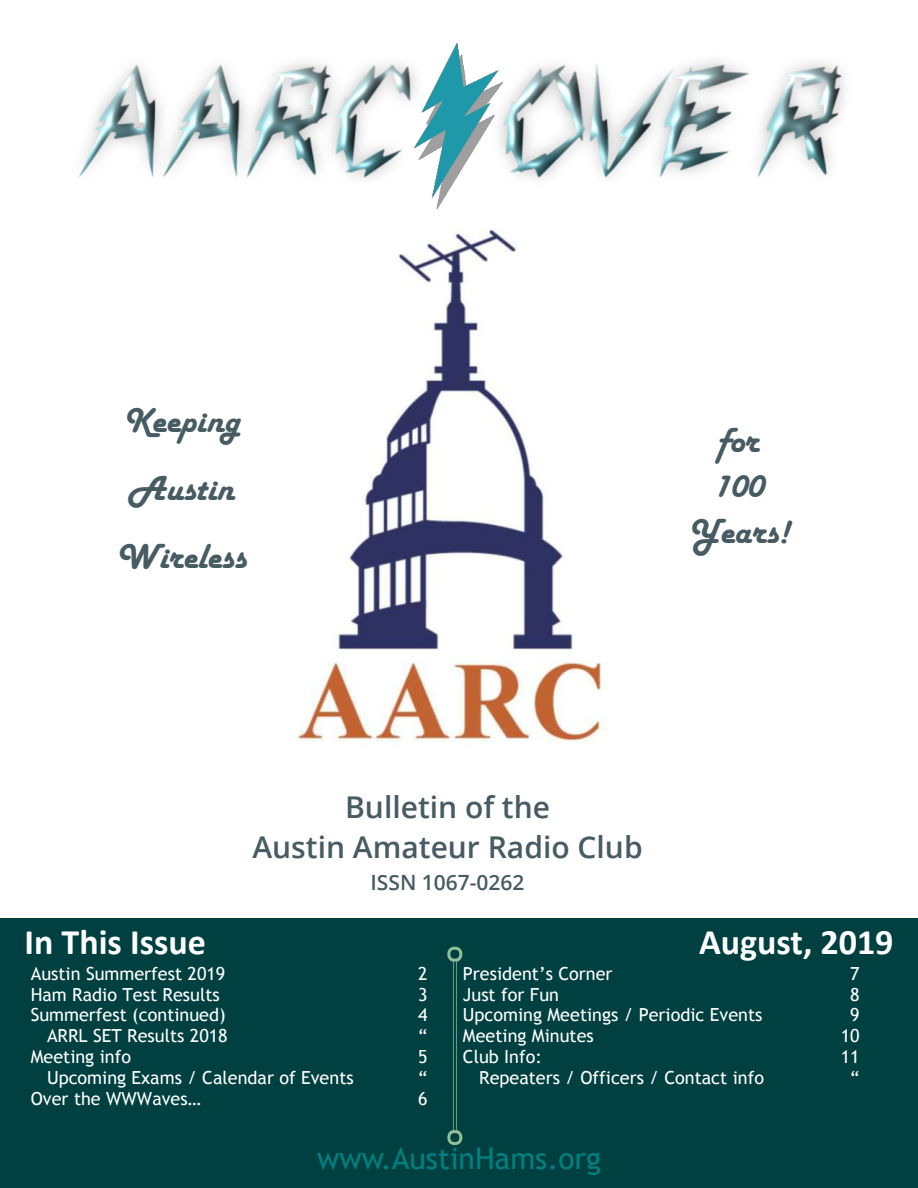
<style>
.page{position:relative;width:918px;height:1188px;background:#fff}
.page>*{position:absolute;margin:0;border:0;box-sizing:border-box;transform-origin:0 0}
.t1{font:36px/68.2px "Harlow Solid";color:#475b62;text-align:center}
.t2{font:700 36px "Calibri";color:#fff}
.t3{font:600 30px/41px "Open Sans";color:#475b62;text-align:center}
.t4{font:30px "Trebuchet MS";color:#008080}
.t5{font:600 21px "Open Sans";color:#475b62}
.t6{font:18px "Trebuchet MS";color:#fff}
</style>
<div class="page">
<img style="left:298px;top:258px;width:305px;height:484px">
<img style="left:79px;top:42px;width:765px;height:216px">
<div style="left:0;top:918px;width:918px;height:270px;background:#004040"></div>
<img style="left:413px;top:43px;width:92px;height:168px">
<hr style="left:453px;top:962px;width:1px;height:168px;background:#92c096">
<hr style="left:456px;top:962px;width:1px;height:168px;background:#92c096">
<svg style="left:447px;top:947px;width:15px;height:15px"></svg>
<svg style="left:447px;top:1130px;width:15px;height:15px"></svg>
<h1 class="t1" style="left:117px;top:389px;width:132px">Keeping<br>Austin<br>Wireless</h1>
<h1 class="t1" style="left:688px;top:420px;width:103px;line-height:45.5px">for<br>100<br>Years!</h1>
<h2 class="t3" style="left:252px;top:789px;width:392px">Bulletin of the<br>Austin Amateur Radio Club</h2>
<p class="t5" style="left:371px;top:874px;width:156px">ISSN 1067-0262</p>
<h1 class="t2" style="left:24px;top:927px;width:183px">In This Issue</h1>
<h1 class="t2" style="left:699px;top:927px;width:196px">August, 2019</h1>
<p class="t6" style="left:31px;top:966px;width:196px">Austin Summerfest 2019</p>
<p class="t6" style="left:418px;top:966px;width:11px">2</p>
<p class="t6" style="left:31px;top:987px;width:191px">Ham Radio Test Results</p>
<p class="t6" style="left:418px;top:987px;width:11px">3</p>
<p class="t6" style="left:31px;top:1008px;width:197px">Summerfest (continued)</p>
<p class="t6" style="left:418px;top:1008px;width:11px">4</p>
<p class="t6" style="left:47px;top:1029px;width:182px">ARRL SET Results 2018</p>
<p class="t6" style="left:418px;top:1029px;width:11px">“</p>
<p class="t6" style="left:31px;top:1050px;width:102px">Meeting info</p>
<p class="t6" style="left:418px;top:1050px;width:11px">5</p>
<p class="t6" style="left:47px;top:1071px;width:308px">Upcoming Exams / Calendar of Events</p>
<p class="t6" style="left:418px;top:1071px;width:11px">“</p>
<p class="t6" style="left:31px;top:1092px;width:172px">Over the WWWaves…</p>
<p class="t6" style="left:418px;top:1092px;width:11px">6</p>
<p class="t6" style="left:463px;top:966px;width:151px">President’s Corner</p>
<p class="t6" style="left:850px;top:966px;width:11px">7</p>
<p class="t6" style="left:463px;top:987px;width:98px">Just for Fun</p>
<p class="t6" style="left:850px;top:987px;width:11px">8</p>
<p class="t6" style="left:463px;top:1008px;width:301px">Upcoming Meetings / Periodic Events</p>
<p class="t6" style="left:850px;top:1008px;width:11px">9</p>
<p class="t6" style="left:463px;top:1029px;width:132px">Meeting Minutes</p>
<p class="t6" style="left:841px;top:1029px;width:20px">10</p>
<p class="t6" style="left:463px;top:1050px;width:81px">Club Info:</p>
<p class="t6" style="left:841px;top:1050px;width:20px">11</p>
<p class="t6" style="left:479px;top:1071px;width:286px">Repeaters / Officers / Contact info</p>
<p class="t6" style="left:850px;top:1071px;width:11px">“</p>
<h2 class="t4" style="left:317px;top:1147px;width:286px">www.AustinHams.org</h2>
</div>
